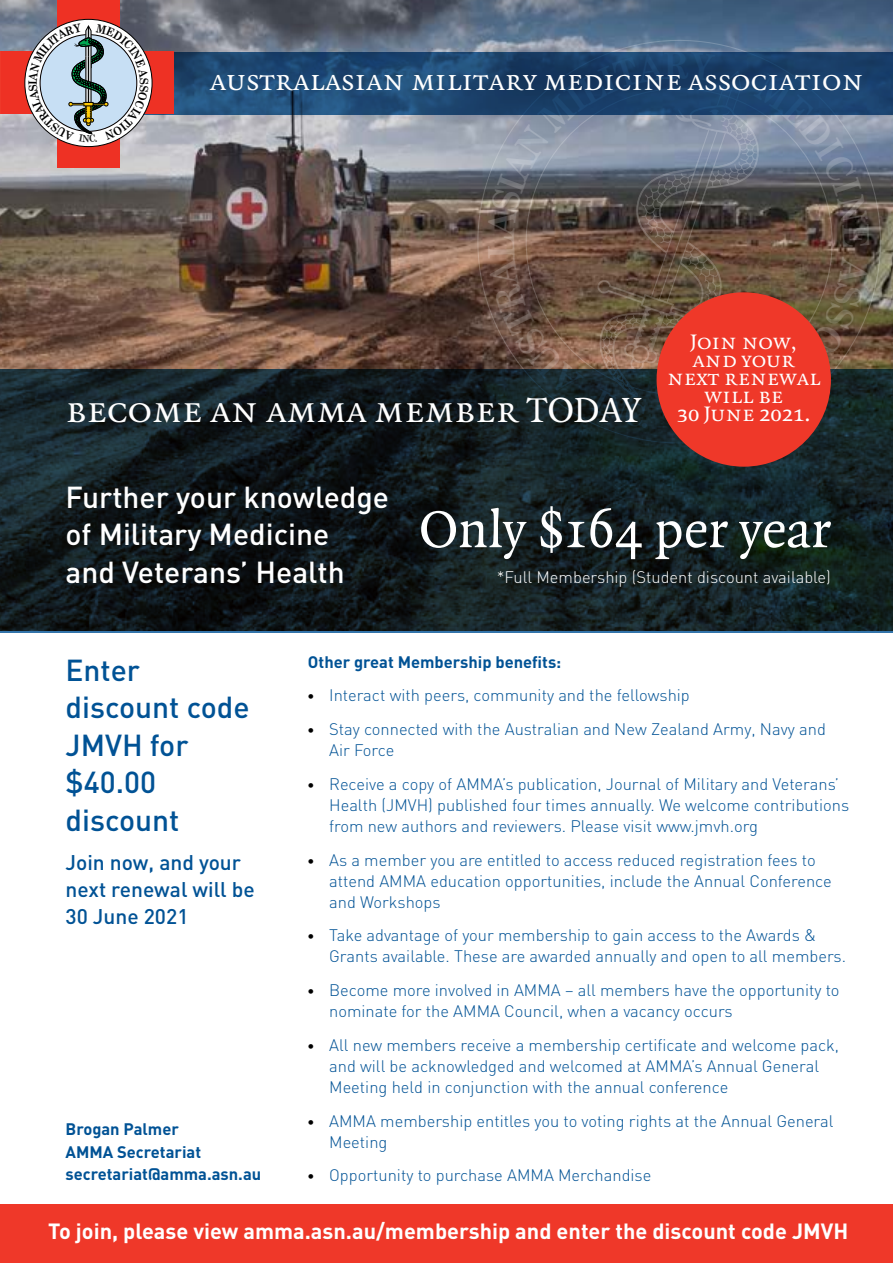
<style>
.page{position:relative;width:893px;height:1263px;background:#fff}
.page>*{position:absolute;margin:0;border:0;box-sizing:border-box;transform-origin:0 0}
.t1{font:55.5px "Quadraat";color:#fff}
.t2{font:37.5px "Quadraat Small Caps";color:#fff}
.t3{font:500 30px/37.5px "DIN";color:#fff}
.t4{font:30px "Quadraat Small Caps";color:#fff}
.t5{font:500 30px/37.5px "DIN";color:#005295}
.t6{font:22.5px/18px "Quadraat Small Caps";color:#fff;text-align:center}
.t7{font:700 21.75px "DIN";color:#fff}
.t8{font:500 21px/27px "DIN";color:#005295}
.t9{font:300 16.5px/21px "DIN";color:#005295}
.t10{font:700 16.5px/22.2px "DIN";color:#005295}
.t11{font:300 16.5px "DIN";color:#fff}
.s1{font-family:"Bookman Std";font-size:13.5px;color:#000}
</style>
<div class="page">
<div style="left:0;top:1204px;width:893px;height:59px;background:#ef3829"></div>
<img style="left:0;top:0;width:893px;height:369px">
<img style="left:453px;top:15px;width:440px;height:354px">
<hr style="left:0;top:52px;width:2px;height:62px;background:#ef3829">
<svg style="left:152px;top:52px;width:741px;height:63px;background:#1f4a75"></svg>
<svg style="left:0;top:369px;width:893px;height:264px;background:#121e22"></svg>
<div style="left:57px;top:0;width:63px;height:168px;background:#ee3124"></div>
<div style="left:2px;top:52px;width:172px;height:62px;background:#ee3124"></div>
<div style="left:657px;top:292px;width:174px;height:175px;background:#ef3829;border-radius:50%"></div>
<img style="left:487px;top:52px;width:382px;height:382px">
<svg style="left:24px;top:0;width:128px;height:147px"></svg>
<h3 class="t4" style="left:210px;top:65px;width:656px">australasian military medicine association</h3>
<h2 class="t2" style="left:66px;top:391px;width:577px">become an amma member TODAY</h2>
<h3 class="t6" style="left:667px;top:334px;width:155px">Join now, and your next renewal will be<br>30 June 2021.</h3>
<h3 class="t3" style="left:66px;top:477px;width:325px">Further your knowledge of Military Medicine<br>and Veterans’ Health</h3>
<h1 class="t1" style="left:419px;top:501px;width:413px">Only $164 per year</h1>
<p class="t11" style="left:497px;top:567px;width:336px">*Full Membership (Student discount available)</p>
<h3 class="t5" style="left:66px;top:650px;width:186px">Enter discount code<br>JMVH for $40.00 discount</h3>
<p class="t8" style="left:66px;top:849px;width:191px">Join now, and your next renewal will be<br>30 June 2021</p>
<p class="t10" style="left:66px;top:1117px;width:197px">Brogan Palmer<br>AMMA Secretariat secretariat@amma.asn.au</p>
<p class="t10" style="left:308px;top:650px;width:255px">Other great Membership benefits:</p>
<p class="t9" style="left:308px;top:685px;width:383px"><span class="s1">•</span> Interact with peers, community and the fellowship</p>
<p class="t9" style="left:329px;top:718px;width:498px;text-indent:-21px"><span class="s1">•</span> Stay connected with the Australian and New Zealand Army, Navy and<br>Air Force</p>
<p class="t9" style="left:329px;top:773px;width:522px;text-indent:-21px"><span class="s1">•</span> Receive a copy of AMMA’s publication, Journal of Military and Veterans’<br>Health (JMVH) published four times annually. We welcome contributions from new authors and reviewers. Please visit www.jmvh.org</p>
<p class="t9" style="left:329px;top:849px;width:504px;text-indent:-21px"><span class="s1">•</span> As a member you are entitled to access reduced registration fees to attend AMMA education opportunities, include the Annual Conference and Workshops</p>
<p class="t9" style="left:329px;top:925px;width:518px;text-indent:-21px"><span class="s1">•</span> Take advantage of your membership to gain access to the Awards &amp;<br>Grants available. These are awarded annually and open to all members.</p>
<p class="t9" style="left:329px;top:979px;width:512px;text-indent:-21px"><span class="s1">•</span> Become more involved in AMMA – all members have the opportunity to nominate for the AMMA Council, when a vacancy occurs</p>
<p class="t9" style="left:329px;top:1034px;width:512px;text-indent:-21px"><span class="s1">•</span> All new members receive a membership certificate and welcome pack, and will be acknowledged and welcomed at AMMA’s Annual General<br>Meeting held in conjunction with the annual conference</p>
<p class="t9" style="left:329px;top:1110px;width:506px;text-indent:-21px"><span class="s1">•</span> AMMA membership entitles you to voting rights at the Annual General<br>Meeting</p>
<p class="t9" style="left:308px;top:1165px;width:345px"><span class="s1">•</span> Opportunity to purchase AMMA Merchandise</p>
<h3 class="t7" style="left:48px;top:1216px;width:802px">To join, please view amma.asn.au/membership and enter the discount code JMVH</h3>
</div>
